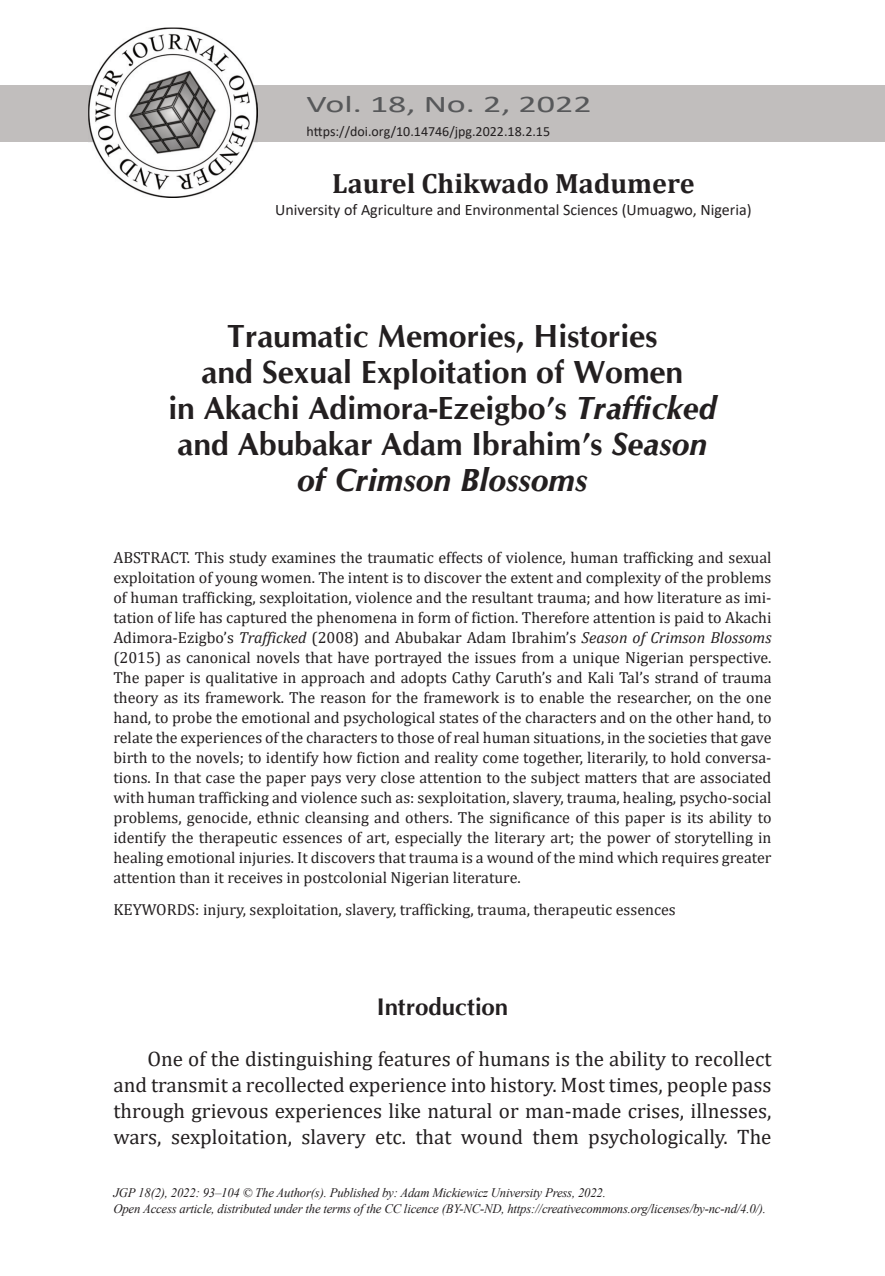
<style>
.page{position:relative;width:885px;height:1276px;background:#fff}
.page>*{position:absolute;margin:0;border:0;box-sizing:border-box;transform-origin:0 0}
.t1{font:700 32px/36px "CG Omega";color:#231f20;text-align:center}
.t2{font:700 28px "Cambria";color:#231f20}
.t3{font:24px "Calibri";color:#57585a;scale:1.5 1}
.t4{font:700 24px "CG Omega";color:#231f20}
.t5{font:21px/26.2px "Cambria";color:#231f20;text-align:justify}
.t6{font:16px/20px "Cambria";color:#231f20;text-align:justify}
.t7{font:16px "Calibri";color:#231f20}
.t8{font:14px "Calibri";color:#231f20}
.t9{font:italic 13px/16px "Times New Roman";letter-spacing:-.015em;color:#231f20}
.s1{font-style:italic}
</style>
<div class="page">
<div style="left:0;top:85px;width:884px;height:57px;background:#c1bebd"></div>
<img style="left:88px;top:28px;width:169px;height:170px">
<h3 class="t3" style="left:306px;top:94px;width:191px">Vol. 18, No. 2, 2022</h3>
<p class="t8" style="left:306px;top:125px;width:245px">https://doi.org/10.14746/jpg.2022.18.2.15</p>
<h2 class="t2" style="left:332px;top:166px;width:364px">Laurel Chikwado Madumere</h2>
<p class="t7" style="left:275px;top:203px;width:478px">University of Agriculture and Environmental Sciences (Umuagwo, Nigeria)</p>
<h1 class="t1" style="left:168px;top:318px;width:549px">Traumatic Memories, Histories<br>and Sexual Exploitation of Women<br>in Akachi Adimora-Ezeigbo’s <span class="s1">Trafficked </span>and Abubakar Adam Ibrahim’s <span class="s1">Season of Crimson Blossoms</span></h1>
<p class="t6" style="left:113px;top:547px;width:659px">ABSTRACT. This study examines the traumatic effects of violence, human trafficking and sexual exploitation of young women. The intent is to discover the extent and complexity of the problems of human trafficking, sexploitation, violence and the resultant trauma; and how literature as imi&shy;tation of life has captured the phenomena in form of fiction. Therefore attention is paid to Akachi Adimora-Ezigbo’s <span class="s1">Trafficked</span> (2008) and Abubakar Adam Ibrahim’s <span class="s1">Season of Crimson Blossoms </span>(2015) as canonical novels that have portrayed the issues from a unique Nigerian perspective.<br>The paper is qualitative in approach and adopts Cathy Caruth’s and Kali Tal’s strand of trauma theory as its framework. The reason for the framework is to enable the researcher, on the one hand, to probe the emotional and psychological states of the characters and on the other hand, to relate the experiences of the characters to those of real human situations, in the societies that gave birth to the novels; to identify how fiction and reality come together, literarily, to hold conversa&shy;tions. In that case the paper pays very close attention to the subject matters that are associated with human trafficking and violence such as: sexploitation, slavery, trauma, healing, psycho-social problems, genocide, ethnic cleansing and others. The significance of this paper is its ability to identify the therapeutic essences of art, especially the literary art; the power of storytelling in healing emotional injuries. It discovers that trauma is a wound of the mind which requires greater attention than it receives in postcolonial Nigerian literature.</p>
<p class="t6" style="left:113px;top:899px;width:564px">KEYWORDS: injury, sexploitation, slavery, trafficking, trauma, therapeutic essences</p>
<h3 class="t4" style="left:376px;top:992px;width:133px">Introduction</h3>
<p class="t5" style="left:113px;top:1045px;width:659px;text-indent:34px">One of the distinguishing features of humans is the ability to recollect and transmit a recollected experience into history. Most times, people pass through grievous experiences like natural or man-made crises, illnesses, wars, sexploitation, slavery etc. that wound them psychologically. The</p>
<p class="t9" style="left:113px;top:1184px;width:654px">JGP 18(2), 2022: 93–104 © The Author(s). Published by: Adam Mickiewicz University Press, 2022.<br>Open Access article, distributed under the terms of the CC licence (BY-NC-ND, https://creativecommons.org/licenses/by-nc-nd/4.0/).</p>
</div>
